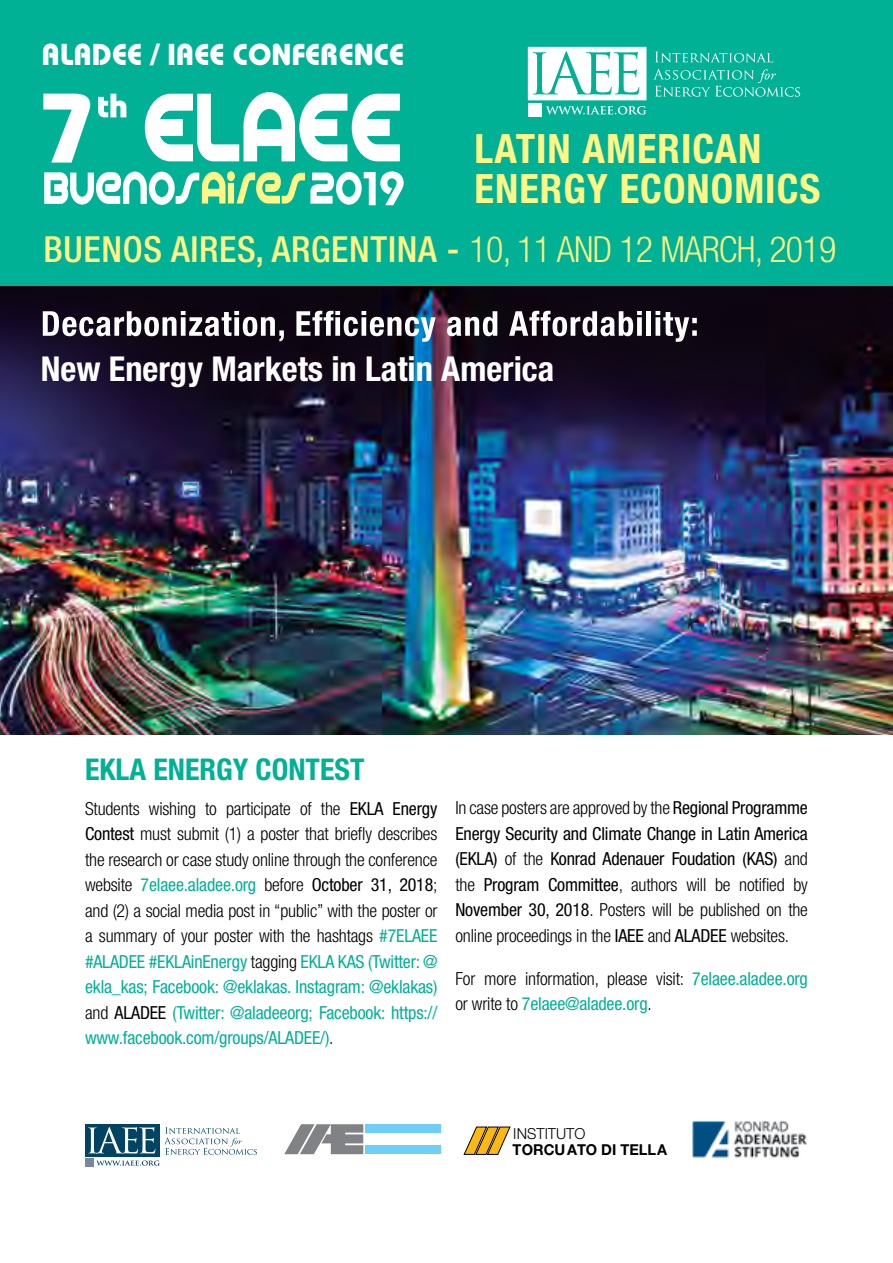
<style>
.page{position:relative;width:893px;height:1263px;background:#fff}
.page>*{position:absolute;margin:0;border:0;box-sizing:border-box;transform-origin:0 0}
.t1{font:700 condensed 40.5px/40.5px "Helvetica Neue LT Std";letter-spacing:.025em;color:#fff685}
.t2{font:500 condensed 36px "Helvetica Neue LT Std";letter-spacing:.02em;color:#fff685}
.t3{font:700 condensed 34.35px "Helvetica Neue LT Std";color:#fff}
.t4{font:700 30.15px "Bauhaus Std";color:#fff}
.t5{font:700 condensed 30px "Helvetica Neue LT Std";color:#00b195}
.t6{font:300 condensed 18px/25.5px "Helvetica Neue LT Std";letter-spacing:-.01em;color:#000;text-align:justify}
.t7{font:condensed 18px/25.5px "Helvetica Neue LT Std";letter-spacing:-.01em;color:#000;text-align:justify}
.t8{font:300 15.15px "Helvetica Neue LT Std";color:#000}
.t9{font:700 15px "Helvetica Neue LT Std";color:#000}
.s1{font-weight:300}
.s2{font-weight:400}
.s3{font-weight:400;color:#00b195}
</style>
<div class="page">
<img style="left:0;top:286px;width:893px;height:448px">
<svg style="left:43px;top:311px;width:241px;height:30px"></svg>
<svg style="left:296px;top:311px;width:140px;height:31px"></svg>
<svg style="left:447px;top:311px;width:50px;height:25px"></svg>
<svg style="left:509px;top:311px;width:133px;height:25px"></svg>
<div style="left:646px;top:311px;width:5px;height:25px;background:#fff"></div>
<svg style="left:655px;top:311px;width:42px;height:31px"></svg>
<div style="left:0;top:0;width:893px;height:286px;background:#00b195"></div>
<svg style="left:145px;top:92px;width:255px;height:69px"></svg>
<svg style="left:44px;top:171px;width:360px;height:34px"></svg>
<svg style="left:43px;top:94px;width:47px;height:69px"></svg>
<svg style="left:98px;top:94px;width:28px;height:23px"></svg>
<svg style="left:546px;top:106px;width:100px;height:9px"></svg>
<div style="left:528px;top:103px;width:13px;height:14px;background:#fff"></div>
<svg style="left:528px;top:47px;width:118px;height:53px"></svg>
<svg style="left:656px;top:52px;width:117px;height:10px"></svg>
<svg style="left:653px;top:69px;width:147px;height:28px"></svg>
<img style="left:692px;top:1120px;width:115px;height:38px">
<svg style="left:284px;top:1124px;width:79px;height:30px"></svg>
<div style="left:365px;top:1124px;width:75px;height:9px;background:#6dcff6"></div>
<div style="left:365px;top:1145px;width:75px;height:9px;background:#6dcff6"></div>
<svg style="left:464px;top:1127px;width:46px;height:28px"></svg>
<div style="left:85px;top:1159px;width:9px;height:8px;background:#79879d"></div>
<div style="left:85px;top:1124px;width:75px;height:33px;background:#014462"></div>
<svg style="left:88px;top:1127px;width:169px;height:39px"></svg>
<h3 class="t4" style="left:42px;top:36px;width:364px">ALADEE / IAEE CONFERENCE</h3>
<h1 class="t1" style="left:475px;top:128px;width:347px">LATIN AMERICAN<br>ENERGY ECONOMICS</h1>
<h2 class="t2" style="left:43px;top:227px;width:794px">BUENOS AIRES, ARGENTINA - <span class="s1">10, 11 AND 12 MARCH, 2019</span></h2>
<h3 class="t3" style="left:41px;top:348px;width:515px">New Energy Markets in Latin America</h3>
<h3 class="t5" style="left:85px;top:752px;width:281px">EKLA ENERGY CONTEST</h3>
<p class="t6" style="left:85px;top:795px;width:354px">Students wishing to participate of the <span class="s2">EKLA Energy Contest</span> must submit (1) a poster that briefly describes the research or case study online through the conference website <span class="s3">7elaee.aladee.org</span> before <span class="s2">October 31, 2018</span>; and (2) a social media post in “public” with the poster or a summary of your poster with the hashtags <span class="s3">#7ELAEE #ALADEE #EKLAinEnergy</span> tagging <span class="s3">EKLA KAS (Twitter: @ ekla_kas; Facebook: @eklakas. Instagram: @eklakas) </span>and <span class="s2">ALADEE</span> <span class="s3">(Twitter: @aladeeorg; Facebook: https:// www.facebook.com/groups/ALADEE/)</span>.</p>
<p class="t7" style="left:455px;top:795px;width:354px"><span class="s1">In case posters are approved by the</span> Regional Programme Energy Security and Climate Change in Latin America (EKLA) <span class="s1">of the</span> Konrad Adenauer Foudation (KAS) <span class="s1">and the</span> Program Committee<span class="s1">, authors will be notified by </span>November 30, 2018<span class="s1">. Posters will be published on the online proceedings in the</span> IAEE <span class="s1">and</span> ALADEE <span class="s1">websites.</span></p>
<p class="t6" style="left:455px;top:965px;width:354px">For more information, please visit: <span class="s3">7elaee.aladee.org </span>or write to <span class="s3">7elaee@aladee.org</span>.</p>
<p class="t8" style="left:513px;top:1124px;width:74px">INSTITUTO</p>
<p class="t9" style="left:512px;top:1140px;width:156px">TORCUATO DI TELLA</p>
</div>
